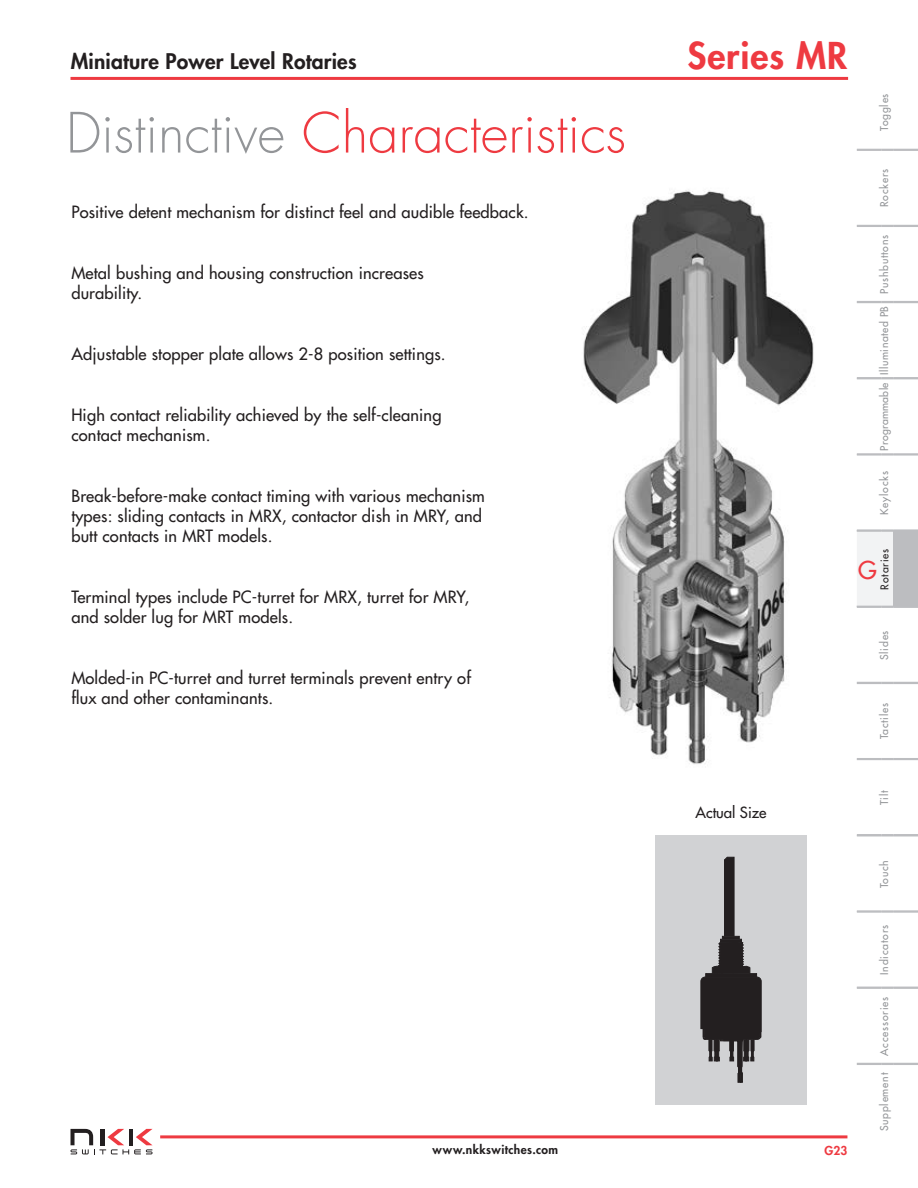
<style>
.page{position:relative;width:918px;height:1188px;background:#fff}
.page>*{position:absolute;margin:0;border:0;box-sizing:border-box;transform-origin:0 0}
.t1{font:300 54px "Futura Std";color:#ee3a41}
.t2{font:800 36px "Futura Std";letter-spacing:.025em;color:#ee3a41}
.t3{font:500 24px "Futura Std";color:#ee3a41}
.t4{font:800 21px "Futura Std";letter-spacing:.01em;color:#231f20}
.t5{font:500 16.5px/19.8px "Futura Std";letter-spacing:.01em;color:#231f20}
.t6{font:500 15px "Futura Std";color:#231f20}
.t7{font:800 12px "Futura Std";letter-spacing:.035em;color:#231f20}
.t8{font:800 12px "Futura Std";color:#ee3a41}
.t9{font:500 10.5px "Futura Std";letter-spacing:.075em;color:#939598}
.t10{font:500 10.5px "Futura Std";letter-spacing:.05em;color:#939598}
.t11{font:500 10.5px "Futura Std";letter-spacing:.025em;color:#939598}
.t12{font:500 10.5px "Futura Std";letter-spacing:.075em;color:#231f20}
.s1{color:#939598}
</style>
<div class="page">
<hr style="left:70px;top:77px;width:778px;height:3px;background:#ee3a41">
<svg style="left:71px;top:1129px;width:82px;height:25px"></svg>
<hr style="left:160px;top:1135px;width:687px;height:3px;background:#ee3a41">
<hr style="left:857px;top:911px;width:24px;height:2px;background:#bcbdc0">
<hr style="left:893px;top:911px;width:25px;height:2px;background:#bcbdc0">
<svg style="left:857px;top:987px;width:36px;height:2px"></svg>
<hr style="left:893px;top:987px;width:25px;height:2px;background:#bcbdc0">
<svg style="left:857px;top:1063px;width:61px;height:2px"></svg>
<hr style="left:857px;top:454px;width:24px;height:2px;background:#bcbdc0">
<hr style="left:893px;top:454px;width:25px;height:2px;background:#bcbdc0">
<svg style="left:857px;top:301px;width:61px;height:2px"></svg>
<svg style="left:857px;top:682px;width:61px;height:2px"></svg>
<hr style="left:857px;top:453px;width:24px;height:2px;background:#bcbdc0">
<svg style="left:881px;top:453px;width:12px;height:3px"></svg>
<svg style="left:857px;top:377px;width:61px;height:2px"></svg>
<hr style="left:893px;top:453px;width:25px;height:2px;background:#bcbdc0">
<svg style="left:857px;top:225px;width:61px;height:2px"></svg>
<hr style="left:857px;top:910px;width:24px;height:2px;background:#bcbdc0">
<svg style="left:881px;top:910px;width:12px;height:3px"></svg>
<hr style="left:893px;top:910px;width:25px;height:2px;background:#bcbdc0">
<svg style="left:857px;top:834px;width:36px;height:2px"></svg>
<svg style="left:857px;top:758px;width:61px;height:2px"></svg>
<hr style="left:893px;top:834px;width:25px;height:2px;background:#bcbdc0">
<svg style="left:857px;top:149px;width:61px;height:2px"></svg>
<svg style="left:857px;top:529px;width:61px;height:79px"></svg>
<div style="left:655px;top:835px;width:152px;height:270px;background:#d1d2d4"></div>
<img style="left:583px;top:190px;width:231px;height:574px">
<svg style="left:701px;top:857px;width:61px;height:226px"></svg>
<hr style="left:740px;top:1037px;width:2px;height:38px;background:#231f20">
<hr style="left:723px;top:1038px;width:20px;height:3px;background:#231f20">
<p class="t4" style="left:71px;top:48px;width:287px">Miniature Power Level Rotaries</p>
<h2 class="t2" style="left:688px;top:33px;width:161px">Series MR</h2>
<h1 class="t1" style="left:66px;top:100px;width:562px"><span class="s1">Distinctive</span> Characteristics</h1>
<p class="t5" style="left:71px;top:202px;width:459px">Positive detent mechanism for distinct feel and audible feedback.</p>
<p class="t5" style="left:71px;top:263px;width:354px">Metal bushing and housing construction increases durability.</p>
<p class="t5" style="left:71px;top:344px;width:376px">Adjustable stopper plate allows 2-8 position settings.</p>
<p class="t5" style="left:71px;top:405px;width:372px">High contact reliability achieved by the self-cleaning contact mechanism.</p>
<p class="t5" style="left:71px;top:486px;width:415px">Break-before-make contact timing with various mechanism types: sliding contacts in MRX, contactor dish in MRY, and butt contacts in MRT models.</p>
<p class="t5" style="left:71px;top:587px;width:400px">Terminal types include PC-turret for MRX, turret for MRY, and solder lug for MRT models.</p>
<p class="t5" style="left:71px;top:668px;width:401px">Molded-in PC-turret and turret terminals prevent entry of flux and other contaminants.</p>
<p class="t9" style="left:878px;top:131px;width:39px;rotate:-90deg">Toggles</p>
<p class="t9" style="left:878px;top:207px;width:40px;rotate:-90deg">Rockers</p>
<p class="t9" style="left:878px;top:294px;width:61px;rotate:-90deg">Pushbuttons</p>
<p class="t10" style="left:878px;top:375px;width:70px;rotate:-90deg">Illuminated PB</p>
<p class="t11" style="left:878px;top:451px;width:70px;rotate:-90deg">Programmable</p>
<p class="t9" style="left:878px;top:515px;width:45px;rotate:-90deg">Keylocks</p>
<h3 class="t3" style="left:858px;top:555px;width:20px">G</h3>
<p class="t12" style="left:878px;top:590px;width:42px;rotate:-90deg">Rotaries</p>
<p class="t9" style="left:878px;top:660px;width:31px;rotate:-90deg">Slides</p>
<p class="t9" style="left:878px;top:739px;width:38px;rotate:-90deg">Tactiles</p>
<p class="t7" style="left:433px;top:1142px;width:127px">www.nkkswitches.com</p>
<p class="t6" style="left:696px;top:803px;width:73px">Actual Size</p>
<p class="t8" style="left:824px;top:1143px;width:24px">G23</p>
<p class="t9" style="left:878px;top:805px;width:16px;rotate:-90deg">Tilt</p>
<p class="t9" style="left:878px;top:888px;width:30px;rotate:-90deg">Touch</p>
<p class="t9" style="left:878px;top:975px;width:51px;rotate:-90deg">Indicators</p>
<p class="t9" style="left:878px;top:1056px;width:60px;rotate:-90deg">Accessories</p>
<p class="t9" style="left:878px;top:1131px;width:60px;rotate:-90deg">Supplement</p>
</div>
